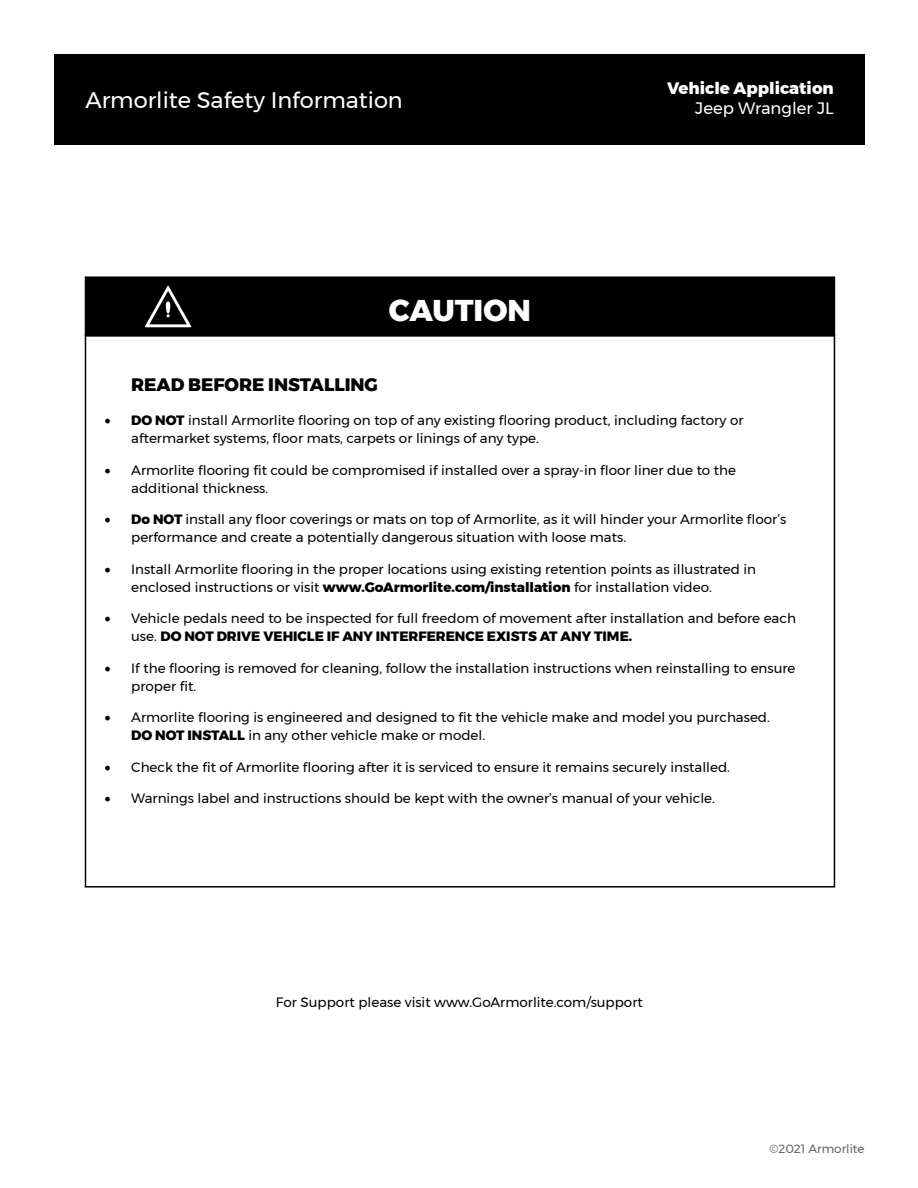
<style>
.page{position:relative;width:918px;height:1188px;background:#fff}
.page>*{position:absolute;margin:0;border:0;box-sizing:border-box;transform-origin:0 0}
.t1{font:800 30px "Montserrat";color:#fff}
.t2{font:22.5px "Montserrat";color:#fff}
.t3{font:800 18px "Montserrat";color:#000}
.t4{font:800 16.5px "Montserrat";color:#fff}
.t5{font:16.5px "Montserrat";color:#fff}
.t6{font:13.5px/18px "Montserrat";color:#000}
.t7{font:12px "Montserrat";color:#636466}
.s1{font-family:"Minion Pro";font-size:18px}
.s2{font-weight:800}
</style>
<div class="page">
<div style="left:85px;top:277px;width:749px;height:59px;background:#000"></div>
<div style="left:85px;top:276px;width:750px;height:61px;border:2px solid #000"></div>
<svg style="left:145px;top:286px;width:46px;height:41px"></svg>
<div style="left:55px;top:54px;width:810px;height:90px;background:#000"></div>
<h2 class="t2" style="left:85px;top:83px;width:319px">Armorlite Safety Information</h2>
<h1 class="t1" style="left:389px;top:286px;width:143px">CAUTION</h1>
<p class="t4" style="left:667px;top:75px;width:168px">Vehicle Application</p>
<p class="t5" style="left:695px;top:95px;width:140px">Jeep Wrangler JL</p>
<h3 class="t3" style="left:131px;top:370px;width:248px">READ BEFORE INSTALLING</h3>
<p class="t6" style="left:131px;top:411px;width:614px;text-indent:-27px"><span class="s1">•</span> <span class="s2">DO NOT</span> install Armorlite flooring on top of any existing flooring product, including factory or aftermarket systems, floor mats, carpets or linings of any type.</p>
<p class="t6" style="left:131px;top:461px;width:606px;text-indent:-27px"><span class="s1">•</span> Armorlite flooring fit could be compromised if installed over a spray-in floor liner due to the additional thickness.</p>
<p class="t6" style="left:131px;top:510px;width:657px;text-indent:-27px"><span class="s1">•</span> <span class="s2">Do NOT</span> install any floor coverings or mats on top of Armorlite, as it will hinder your Armorlite floor’s performance and create a potentially dangerous situation with loose mats.</p>
<p class="t6" style="left:131px;top:560px;width:626px;text-indent:-27px"><span class="s1">•</span> Install Armorlite flooring in the proper locations using existing retention points as illustrated in enclosed instructions or visit <span class="s2">www.GoArmorlite.com/installation</span> for installation video.</p>
<p class="t6" style="left:131px;top:609px;width:666px;text-indent:-27px"><span class="s1">•</span> Vehicle pedals need to be inspected for full freedom of movement after installation and before each use. <span class="s2">DO NOT DRIVE VEHICLE IF ANY INTERFERENCE EXISTS AT ANY TIME.</span></p>
<p class="t6" style="left:131px;top:659px;width:666px;text-indent:-27px"><span class="s1">•</span> If the flooring is removed for cleaning, follow the installation instructions when reinstalling to ensure proper fit.</p>
<p class="t6" style="left:131px;top:708px;width:640px;text-indent:-27px"><span class="s1">•</span> Armorlite flooring is engineered and designed to fit the vehicle make and model you purchased.<br><span class="s2">DO NOT INSTALL</span> in any other vehicle make or model.</p>
<p class="t6" style="left:104px;top:758px;width:627px"><span class="s1">•</span> Check the fit of Armorlite flooring after it is serviced to ensure it remains securely installed.</p>
<p class="t6" style="left:104px;top:789px;width:612px"><span class="s1">•</span> Warnings label and instructions should be kept with the owner’s manual of your vehicle.</p>
<p class="t6" style="left:276px;top:993px;width:369px">For Support please visit www.GoArmorlite.com/support</p>
<p class="t7" style="left:769px;top:1139px;width:97px">©2021 Armorlite</p>
</div>
